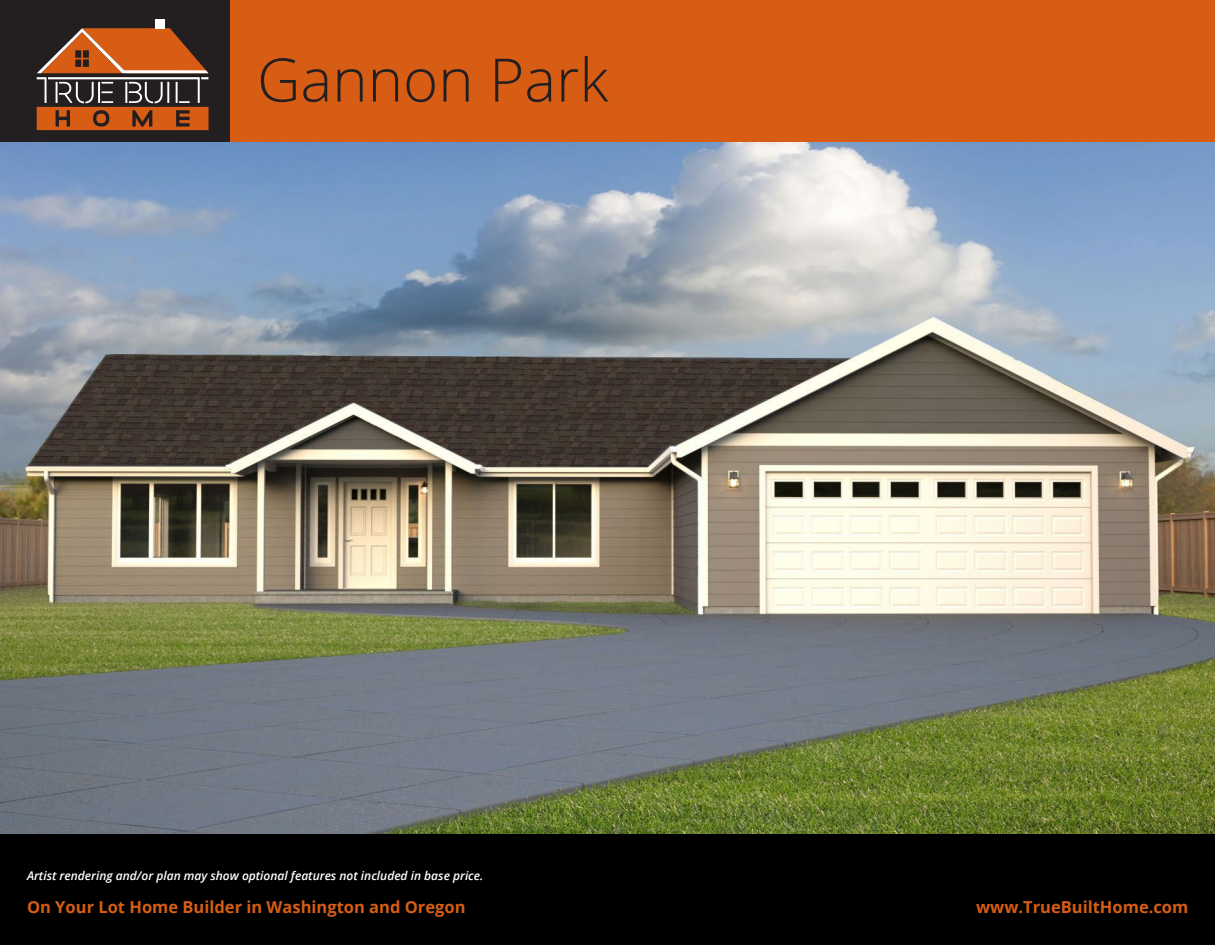
<style>
.page{position:relative;width:1215px;height:945px;background:#fff}
.page>*{position:absolute;margin:0;border:0;box-sizing:border-box;transform-origin:0 0}
.t1{font:300 60px "Open Sans";color:#231f20}
.t2{font:700 16.5px "Open Sans";color:#d75d14}
.t3{font:italic 600 12px "Open Sans";color:#fff}
</style>
<div class="page">
<div style="left:0;top:0;width:1215px;height:143px;background:#d75d14"></div>
<div style="left:0;top:0;width:230px;height:143px;background:#231f20"></div>
<div style="left:0;top:833px;width:1215px;height:112px;background:#000"></div>
<div style="left:156px;top:19px;width:9px;height:9px;background:#fff"></div>
<svg style="left:37px;top:28px;width:172px;height:102px"></svg>
<img style="left:0;top:143px;width:1215px;height:690px">
<p class="t1" style="left:257px;top:39px;width:353px">Gannon Park</p>
<p class="t3" style="left:27px;top:868px;width:458px">Artist rendering and/or plan may show optional features not included in base price.</p>
<p class="t2" style="left:27px;top:895px;width:440px">On Your Lot Home Builder in Washington and Oregon</p>
<p class="t2" style="left:976px;top:895px;width:214px">www.TrueBuiltHome.com</p>
</div>
